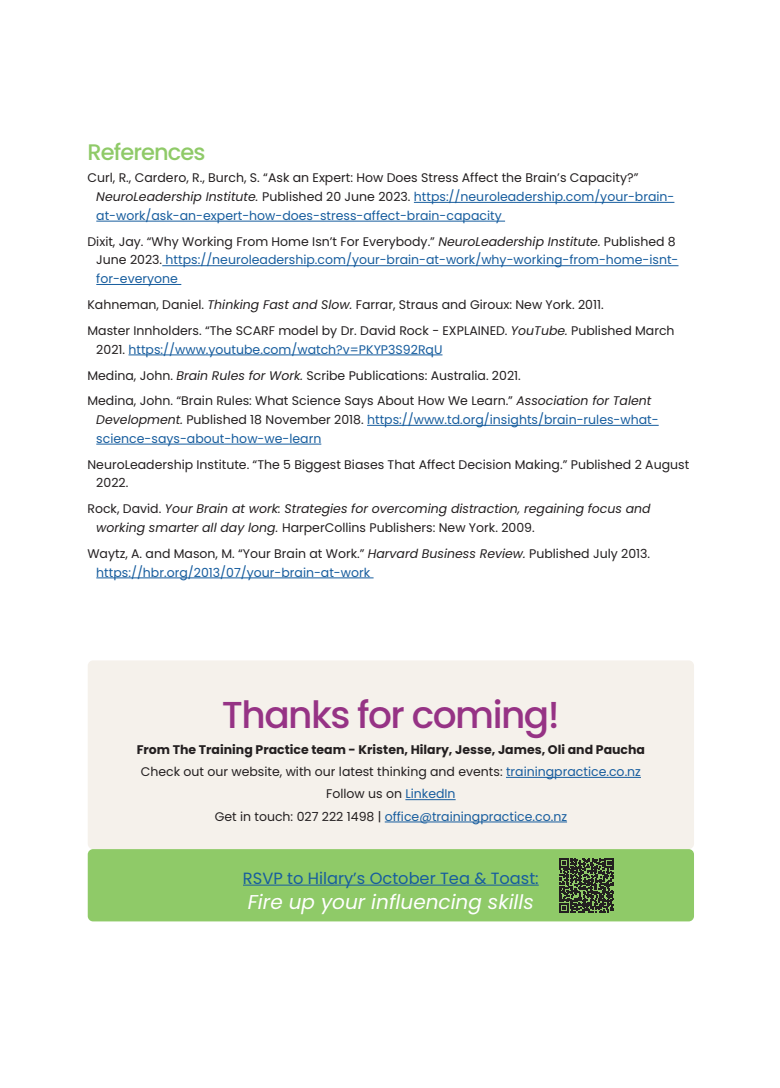
<style>
.page{position:relative;width:780px;height:1088px;background:#fff}
.page>*{position:absolute;margin:0;border:0;box-sizing:border-box;transform-origin:0 0}
._2020_Heading_1{font:500 37.5px "Poppins";letter-spacing:-.04em;color:#963385}
._202_Heading_2{font:500 22.5px "Poppins";letter-spacing:-.04em;color:#8fca68}
._204_Heading_4{font:italic 20px "Poppins";color:#fff}
._204_Heading_4-2{font:16.25px "Poppins";color:#175d9e}
._407_References_with_indent{font:12.5px/18.8px "Poppins";color:#231f20}
._407_References_with_indent-2{font:12.5px/18.8px "Poppins";color:#175d9e}
._407_References_with_indent-3{font:italic 12.5px/18.8px "Poppins";color:#231f20}
._2020_Body_text{font:12.5px "Poppins";color:#231f20}
._2020_Body_text-2{font:700 12.5px "Poppins";color:#231f20}
._2020_Body_text-3{font:12.5px "Poppins";color:#175d9e}
.s1{font-style:italic}
.s2{color:#175d9e}
.s3{color:#231f20}
.s4{font-style:italic;color:#231f20}
.s5{font-style:normal}
</style>
<div class="page">
<hr style="left:414px;top:202px;width:260px;height:1px;background:#175d9e">
<hr style="left:96px;top:221px;width:409px;height:1px;background:#175d9e">
<hr style="left:162px;top:265px;width:516px;height:1px;background:#175d9e">
<hr style="left:96px;top:284px;width:85px;height:1px;background:#175d9e">
<hr style="left:128px;top:355px;width:314px;height:1px;background:#175d9e">
<hr style="left:367px;top:425px;width:291px;height:1px;background:#175d9e">
<hr style="left:96px;top:444px;width:225px;height:1px;background:#175d9e">
<hr style="left:96px;top:577px;width:277px;height:1px;background:#175d9e">
<div style="left:88px;top:660px;width:606px;height:189px;background:#f5f1eb;border-radius:5px"></div>
<hr style="left:506px;top:777px;width:135px;height:1px;background:#175d9e">
<hr style="left:405px;top:799px;width:50px;height:1px;background:#175d9e">
<hr style="left:385px;top:822px;width:182px;height:1px;background:#175d9e">
<div style="left:88px;top:849px;width:606px;height:72px;background:#8fca68;border-radius:5px"></div>
<hr style="left:243px;top:885px;width:295px;height:1px;background:#175d9e">
<svg style="left:559px;top:858px;width:55px;height:54px"></svg>
<p class="_202_Heading_2" style="left:87px;top:139px;width:119px">References</p>
<p class="_407_References_with_indent" style="left:96px;top:169px;width:579px;text-indent:-9px">Curl, R., Cardero, R., Burch, S. “Ask an Expert: How Does Stress Affect the Brain’s Capacity?”<br><span class="s1">NeuroLeadership Institute.</span> Published 20 June 2023. <span class="s2">https://neuroleadership.com/your-brain&shy;at-work/ask-an-expert-how-does-stress-affect-brain-capacity</span></p>
<p class="_407_References_with_indent-2" style="left:96px;top:232px;width:583px;text-indent:-9px"><span class="s3">Dixit, Jay. “Why Working From Home Isn’t For Everybody.”</span> <span class="s4">NeuroLeadership Institute.</span> <span class="s3">Published 8<br>June 2023.</span> https://neuroleadership.com/your-brain-at-work/why-working-from-home-isnt&shy;for-everyone</p>
<p class="_407_References_with_indent" style="left:87px;top:295px;width:517px">Kahneman, Daniel. <span class="s1">Thinking Fast and Slow.</span> Farrar, Straus and Giroux: New York. 2011.</p>
<p class="_407_References_with_indent" style="left:96px;top:321px;width:579px;text-indent:-9px">Master Innholders. “The SCARF model by Dr. David Rock - EXPLAINED. <span class="s1">YouTube.</span> Published March<br>2021. <span class="s2">https://www.youtube.com/watch?v=PKYP3S92RqU</span></p>
<p class="_407_References_with_indent" style="left:87px;top:366px;width:435px">Medina, John. <span class="s1">Brain Rules for Work.</span> Scribe Publications: Australia. 2021.</p>
<p class="_407_References_with_indent" style="left:96px;top:392px;width:564px;text-indent:-9px">Medina, John. “Brain Rules: What Science Says About How We Learn.” <span class="s1">Association for Talent<br>Development.</span> Published 18 November 2018. <span class="s2">https://www.td.org/insights/brain-rules-what&shy;science-says-about-how-we-learn</span></p>
<p class="_407_References_with_indent" style="left:96px;top:455px;width:594px;text-indent:-9px">NeuroLeadership Institute. “The 5 Biggest Biases That Affect Decision Making.” Published 2 August<br>2022.</p>
<p class="_407_References_with_indent-3" style="left:96px;top:500px;width:556px;text-indent:-9px"><span class="s5">Rock, David.</span> Your Brain at work: Strategies for overcoming distraction, regaining focus and working smarter all day long. <span class="s5">HarperCollins Publishers: New York. 2009.</span></p>
<p class="_407_References_with_indent" style="left:96px;top:544px;width:555px;text-indent:-9px">Waytz, A. and Mason, M. “Your Brain at Work.” <span class="s1">Harvard Business Review.</span> Published July 2013. <span class="s2">https://hbr.org/2013/07/your-brain-at-work</span></p>
<p class="_2020_Heading_1" style="left:222px;top:693px;width:339px">Thanks for coming!</p>
<p class="_2020_Body_text-2" style="left:137px;top:742px;width:510px">From The Training Practice team - Kristen, Hilary, Jesse, James, Oli and Paucha</p>
<p class="_2020_Body_text" style="left:141px;top:764px;width:501px">Check out our website, with our latest thinking and events: <span class="s2">trainingpractice.co.nz</span></p>
<p class="_2020_Body_text" style="left:326px;top:787px;width:131px">Follow us on <span class="s2">LinkedIn</span></p>
<p class="_2020_Body_text-3" style="left:215px;top:809px;width:354px"><span class="s3">Get in touch: 027 222 1498 |</span> office@trainingpractice.co.nz</p>
<p class="_204_Heading_4-2" style="left:243px;top:868px;width:297px">RSVP to Hilary’s October Tea &amp; Toast:</p>
<p class="_204_Heading_4" style="left:248px;top:891px;width:287px">Fire up your influencing skills</p>
</div>
